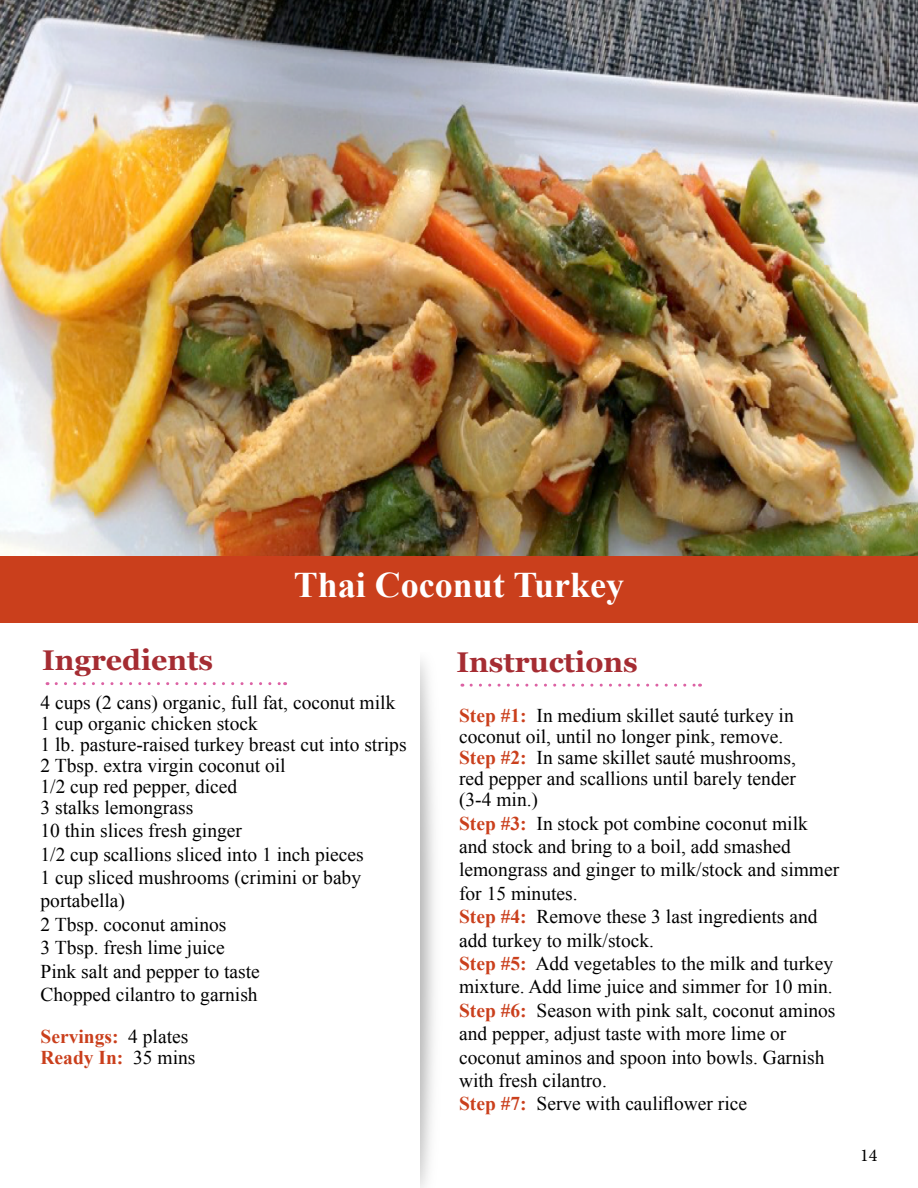
<style>
.page{position:relative;width:918px;height:1188px;background:#fff}
.page>*{position:absolute;margin:0;border:0;box-sizing:border-box;transform-origin:0 0}
.t1{font:700 36px "Times New Roman";color:#fff}
.t2{font:700 28.5px "Georgia";color:#a52c32}
.t3{font:19.5px/23.4px "Times New Roman";color:#000}
.t4{font:700 19.5px/21px "Times New Roman";color:#ca3f1c}
.t5{font:18px "Minion Pro";color:#000}
.s1{font-weight:700;color:#ca3f1c}
.s2{font-weight:400;color:#000}
</style>
<div class="page">
<img style="left:0;top:0;width:918px;height:556px">
<div style="left:0;top:556px;width:918px;height:67px;background:#ca3f1c"></div>
<svg style="left:56px;top:682px;width:230px;height:3px"></svg>
<svg style="left:471px;top:684px;width:230px;height:3px"></svg>
<h1 class="t1" style="left:294px;top:561px;width:332px">Thai Coconut Turkey</h1>
<h2 class="t2" style="left:42px;top:639px;width:172px">Ingredients</h2>
<h2 class="t2" style="left:456px;top:640px;width:183px">Instructions</h2>
<p class="t3" style="left:459px;top:705px;width:338px;line-height:21px"><span class="s1">Step #1:</span> In medium skillet sauté turkey in coconut oil, until no longer pink, remove.<br><span class="s1">Step #2:</span> In same skillet sauté mushrooms, red pepper and scallions until barely tender (3-4 min.)</p>
<p class="t3" style="left:459px;top:811px;width:382px"><span class="s1">Step #3:</span> In stock pot combine coconut milk and stock and bring to a boil, add smashed lemongrass and ginger to milk/stock and simmer for 15 minutes.<br><span class="s1">Step #4:</span> Remove these 3 last ingredients and add turkey to milk/stock.<br><span class="s1">Step #5:</span> Add vegetables to the milk and turkey mixture. Add lime juice and simmer for 10 min.<br><span class="s1">Step #6:</span> Season with pink salt, coconut aminos and pepper, adjust taste with more lime or coconut aminos and spoon into bowls. Garnish with fresh cilantro.<br><span class="s1">Step #7:</span> Serve with cauliflower rice</p>
<p class="t3" style="left:41px;top:691px;width:368px;line-height:21px">4 cups (2 cans) organic, full fat, coconut milk 1 cup organic chicken stock<br>1 lb. pasture-raised turkey breast cut into strips 2 Tbsp. extra virgin coconut oil<br>1/2 cup red pepper, diced<br>3 stalks lemongrass</p>
<p class="t3" style="left:41px;top:819px;width:325px">10 thin slices fresh ginger<br>1/2 cup scallions sliced into 1 inch pieces<br>1 cup sliced mushrooms (crimini or baby portabella)<br>2 Tbsp. coconut aminos<br>3 Tbsp. fresh lime juice<br>Pink salt and pepper to taste<br>Chopped cilantro to garnish</p>
<p class="t4" style="left:41px;top:1025px;width:156px">Servings: <span class="s2">4 plates<br></span>Ready In: <span class="s2">35 mins</span></p>
<p class="t5" style="left:860px;top:1143px;width:19px">14</p>
</div>
